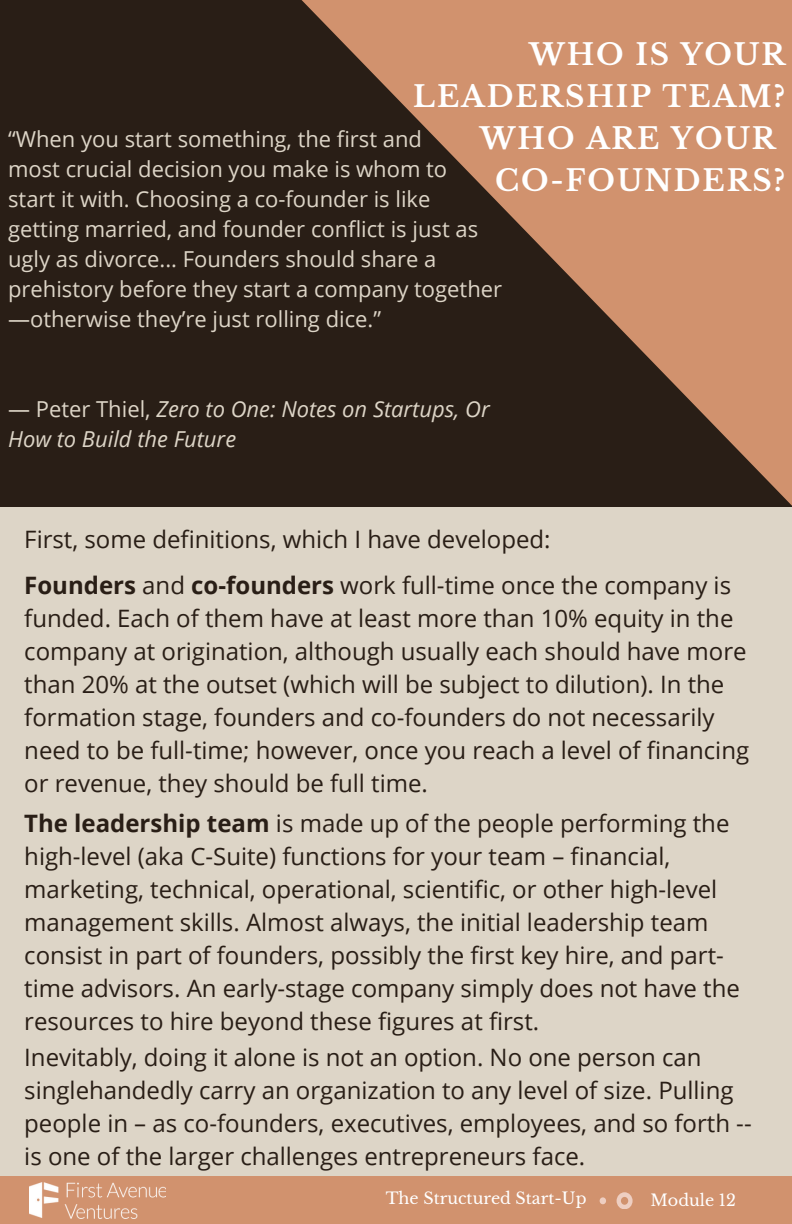
<style>
.page{position:relative;width:792px;height:1224px;background:#ddd5c7}
.page>*{position:absolute;margin:0;border:0;box-sizing:border-box;transform-origin:0 0}
.t1{font:700 29.2px "Libre Baskerville";letter-spacing:.065em;color:#fff}
.t2{font:24px/33px "Open Sans";color:#291e16}
.t3{font:22px/30px "Open Sans";color:#ddd5c7}
.t4{font:italic 22px/30px "Open Sans";color:#ddd5c7}
.t5{font:16px "Libre Baskerville";color:#fff}
.s1{font-style:normal}
.s2{font-weight:700}
</style>
<div class="page">
<div style="left:0;top:0;width:792px;height:507px;background:#291e16"></div>
<svg style="left:301px;top:0;width:491px;height:506px"></svg>
<div style="left:0;top:1176px;width:792px;height:48px;background:#d1926e"></div>
<img style="left:29px;top:1182px;width:137px;height:36px">
<svg style="left:617px;top:1192px;width:16px;height:17px"></svg>
<svg style="left:600px;top:1197px;width:6px;height:7px"></svg>
<p class="t1" style="left:529px;top:36px;width:258px">WHO IS YOUR</p>
<p class="t1" style="left:413px;top:78px;width:374px">LEADERSHIP TEAM?</p>
<p class="t1" style="left:480px;top:120px;width:297px">WHO ARE YOUR</p>
<p class="t1" style="left:495px;top:162px;width:292px">CO-FOUNDERS?</p>
<p class="t3" style="left:8px;top:124px;width:415px">“When you start something, the first and</p>
<p class="t3" style="left:8px;top:154px;width:441px">most crucial decision you make is whom to</p>
<p class="t3" style="left:8px;top:184px;width:496px">start it with. Choosing a co-founder is like getting married, and founder conflict is just as ugly as divorce... Founders should share a prehistory before they start a company together —otherwise they’re just rolling dice.”</p>
<p class="t4" style="left:8px;top:394px;width:483px"><span class="s1">― Peter Thiel,</span> Zero to One: Notes on Startups, Or<br>How to Build the Future</p>
<p class="t2" style="left:24px;top:522px;width:528px">First, some definitions, which I have developed:</p>
<p class="t2" style="left:24px;top:569px;width:726px"><span class="s2">Founders</span> and <span class="s2">co-founders</span> work full-time once the company is funded. Each of them have at least more than 10% equity in the company at origination, although usually each should have more than 20% at the outset (which will be subject to dilution). In the formation stage, founders and co-founders do not necessarily need to be full-time; however, once you reach a level of financing or revenue, they should be full time.</p>
<p class="t2" style="left:24px;top:806px;width:717px"><span class="s2">The leadership team</span> is made up of the people performing the high-level (aka C-Suite) functions for your team – financial, marketing, technical, operational, scientific, or other high-level management skills. Almost always, the initial leadership team consist in part of founders, possibly the first key hire, and part&shy;time advisors. An early-stage company simply does not have the resources to hire beyond these figures at first.</p>
<p class="t2" style="left:24px;top:1040px;width:729px">Inevitably, doing it alone is not an option. No one person can singlehandedly carry an organization to any level of size. Pulling people in – as co-founders, executives, employees, and so forth -- is one of the larger challenges entrepreneurs face.</p>
<p class="t5" style="left:386px;top:1189px;width:202px">The Structured Start-Up</p>
<p class="t5" style="left:651px;top:1190px;width:87px">Module 12</p>
</div>
